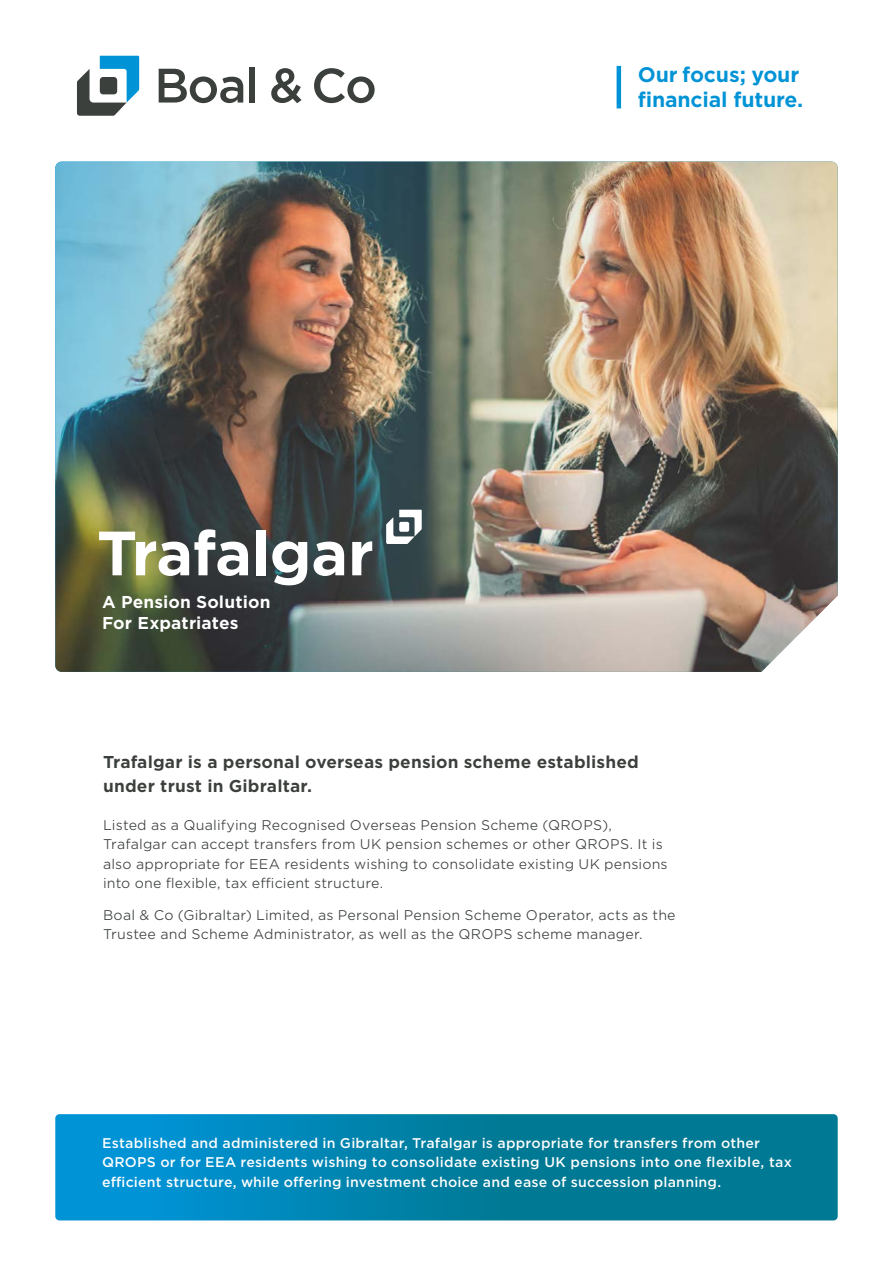
<style>
.page{position:relative;width:893px;height:1263px;background:#fff}
.page>*{position:absolute;margin:0;border:0;box-sizing:border-box;transform-origin:0 0}
.t1{font:700 60px "Gotham S Sm";letter-spacing:-.02em;color:#fff}
.t2{font:700 20.25px/24.8px "Gotham S Sm";letter-spacing:-.01em;color:#0093d6}
.t3{font:700 16.5px/24px "Gotham S Sm";letter-spacing:.005em;color:#3b403c}
.t4{font:700 16.5px/21px "Gotham S Sm";letter-spacing:.005em;color:#fff}
.t5{font:300 13.5px/19.5px "Gotham S Sm";letter-spacing:.01em;color:#3b403c}
.t6{font:500 13.5px/19.5px "Gotham S Sm";letter-spacing:.015em;color:#fff}
</style>
<div class="page">
<svg style="left:55px;top:1114px;width:783px;height:106px;background:#0082aa"></svg>
<hr style="left:617px;top:66px;width:4px;height:42px;background:#0093d6">
<svg style="left:159px;top:69px;width:84px;height:34px"></svg>
<div style="left:249px;top:67px;width:6px;height:36px;background:#3b403c"></div>
<svg style="left:271px;top:68px;width:31px;height:35px"></svg>
<svg style="left:314px;top:68px;width:61px;height:35px"></svg>
<svg style="left:77px;top:56px;width:62px;height:60px"></svg>
<img style="left:55px;top:162px;width:783px;height:510px">
<svg style="left:703px;top:540px;width:135px;height:132px"></svg>
<svg style="left:386px;top:510px;width:36px;height:34px"></svg>
<h1 class="t1" style="left:97px;top:512px;width:279px">Trafalgar</h1>
<p class="t4" style="left:102px;top:592px;width:170px">A Pension Solution<br>For Expatriates</p>
<h2 class="t2" style="left:638px;top:62px;width:167px">Our focus; your financial future.</h2>
<p class="t3" style="left:103px;top:750px;width:537px">Trafalgar is a personal overseas pension scheme established under trust in Gibraltar.</p>
<p class="t5" style="left:103px;top:814px;width:566px">Listed as a Qualifying Recognised Overseas Pension Scheme (QROPS), Trafalgar can accept transfers from UK pension schemes or other QROPS. It is also appropriate for EEA residents wishing to consolidate existing UK pensions into one flexible, tax efficient structure.</p>
<p class="t5" style="left:103px;top:904px;width:574px">Boal &amp; Co (Gibraltar) Limited, as Personal Pension Scheme Operator, acts as the<br>Trustee and Scheme Administrator, as well as the QROPS scheme manager.</p>
<p class="t6" style="left:102px;top:1133px;width:691px">Established and administered in Gibraltar, Trafalgar is appropriate for transfers from other<br>QROPS or for EEA residents wishing to consolidate existing UK pensions into one flexible, tax efficient structure, while offering investment choice and ease of succession planning.</p>
</div>
